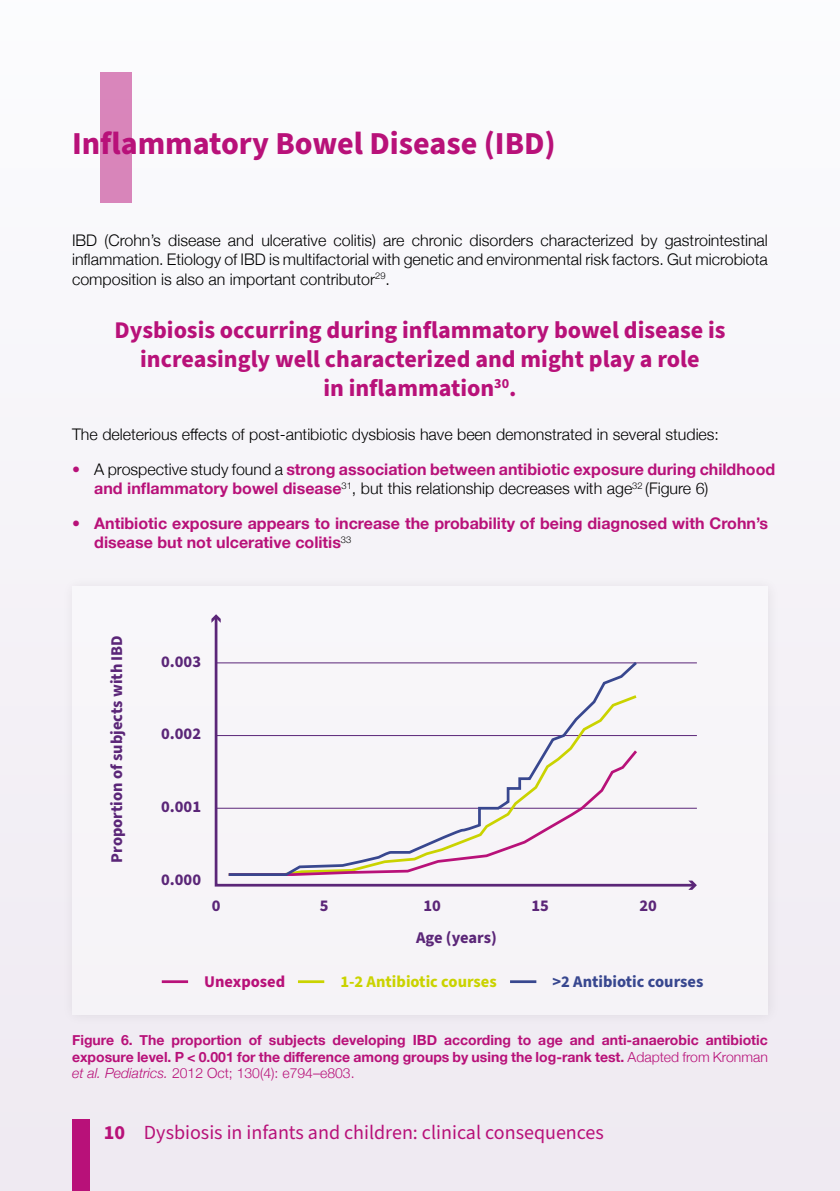
<style>
.page{position:relative;width:840px;height:1191px;background:#fff}
.page>*{position:absolute;margin:0;border:0;box-sizing:border-box;transform-origin:0 0}
.t1{font:700 32px "Source Sans Pro";color:#b81179}
.t2{font:700 24px/28.8px "Source Sans Pro";color:#b81179;text-align:center}
.t3{font:20px "Source Sans Pro";color:#b81179}
.t4{font:700 20px "Source Sans Pro";color:#b81179}
.t5{font:700 16.4px "Source Sans Pro";color:#5b2678}
.t6{font:700 16.4px "Source Sans Pro";color:#cad300}
.t7{font:700 16.4px "Source Sans Pro";color:#38478f}
.t8{font:700 16.4px "Source Sans Pro";color:#b81179}
.t9{font:300 16px/19.2px "Helvetica Neue";color:#000;text-align:justify}
.t10{font:700 16px/19.2px "Helvetica Neue";color:#b81179}
.t11{font:300 16px "Helvetica Neue";color:#b81179}
.t12{font:700 14px/16.8px "Helvetica Neue";color:#b81179;text-align:justify}
.s1{font-weight:300;color:#000}
.s2{font-weight:300}
.s3{font-weight:300;font-style:italic}
</style>
<div class="page">
<div style="left:0;top:0;width:839px;height:1191px;background:#f7f5f9"></div>
<div style="left:72px;top:1119px;width:18px;height:72px;background:#b81179"></div>
<div style="left:60px;top:574px;width:721px;height:454px;background:#f0edf3"></div>
<div style="left:72px;top:586px;width:695px;height:428px;background:#f7f4f8"></div>
<div style="left:100px;top:72px;width:32px;height:130px;background:#d985ba"></div>
<hr style="left:162px;top:980px;width:26px;height:3px;background:#b81179">
<hr style="left:298px;top:980px;width:26px;height:3px;background:#cad300">
<hr style="left:509px;top:980px;width:27px;height:3px;background:#38478f">
<svg style="left:214px;top:618px;width:482px;height:269px"></svg>
<svg style="left:688px;top:880px;width:8px;height:10px"></svg>
<svg style="left:211px;top:614px;width:9px;height:9px"></svg>
<h1 class="t1" style="left:72px;top:121px;width:485px">Inflammatory Bowel Disease (IBD)</h1>
<p class="t9" style="left:72px;top:230px;width:697px">IBD (Crohn’s disease and ulcerative colitis) are chronic disorders characterized by gastrointestinal inflammation. Etiology of IBD is multifactorial with genetic and environmental risk factors. Gut microbiota composition is also an important contributor<sup>29</sup>.</p>
<h2 class="t2" style="left:114px;top:316px;width:612px">Dysbiosis occurring during inflammatory bowel disease is increasingly well characterized and might play a role<br>in inflammation<sup>30</sup>.</h2>
<p class="t9" style="left:72px;top:423px;width:648px">The deleterious effects of post-antibiotic dysbiosis have been demonstrated in several studies:</p>
<p class="t11" style="left:72px;top:456px;width:9px">•</p>
<p class="t11" style="left:72px;top:510px;width:9px">•</p>
<p class="t10" style="left:94px;top:460px;width:682px"><span class="s1">A prospective study found a</span> strong association between antibiotic exposure during childhood and inflammatory bowel disease<sup>31</sup><span class="s1">, but this relationship decreases with age</span><sup>32</sup> <span class="s1">(Figure 6)</span></p>
<p class="t10" style="left:94px;top:514px;width:674px">Antibiotic exposure appears to increase the probability of being diagnosed with Crohn’s disease but not ulcerative colitis<sup>33</sup></p>
<p class="t5" style="left:105px;top:862px;width:229px;rotate:-90deg">Proportion of subjects with IBD</p>
<p class="t5" style="left:161px;top:650px;width:41px">0.003</p>
<p class="t5" style="left:161px;top:723px;width:41px">0.002</p>
<p class="t5" style="left:161px;top:795px;width:41px">0.001</p>
<p class="t5" style="left:161px;top:868px;width:41px">0.000</p>
<p class="t5" style="left:211px;top:894px;width:10px">0</p>
<p class="t5" style="left:319px;top:894px;width:10px">5</p>
<p class="t5" style="left:423px;top:894px;width:19px">10</p>
<p class="t5" style="left:531px;top:894px;width:19px">15</p>
<p class="t5" style="left:639px;top:894px;width:19px">20</p>
<p class="t5" style="left:416px;top:926px;width:82px">Age (years)</p>
<p class="t8" style="left:204px;top:970px;width:83px">Unexposed</p>
<p class="t6" style="left:340px;top:970px;width:158px">1-2 Antibiotic courses</p>
<p class="t7" style="left:552px;top:970px;width:152px">&gt;2 Antibiotic courses</p>
<p class="t12" style="left:72px;top:1031px;width:697px">Figure 6. The proportion of subjects developing IBD according to age and anti-anaerobic antibiotic exposure level. P &lt; 0.001 for the difference among groups by using the log-rank test. <span class="s2">Adapted from Kronman </span><span class="s3">et al. Pediatrics.</span> <span class="s2">2012 Oct; 130(4): e794–e803.</span></p>
<p class="t4" style="left:104px;top:1119px;width:23px">10</p>
<p class="t3" style="left:144px;top:1119px;width:461px">Dysbiosis in infants and children: clinical consequences</p>
</div>
